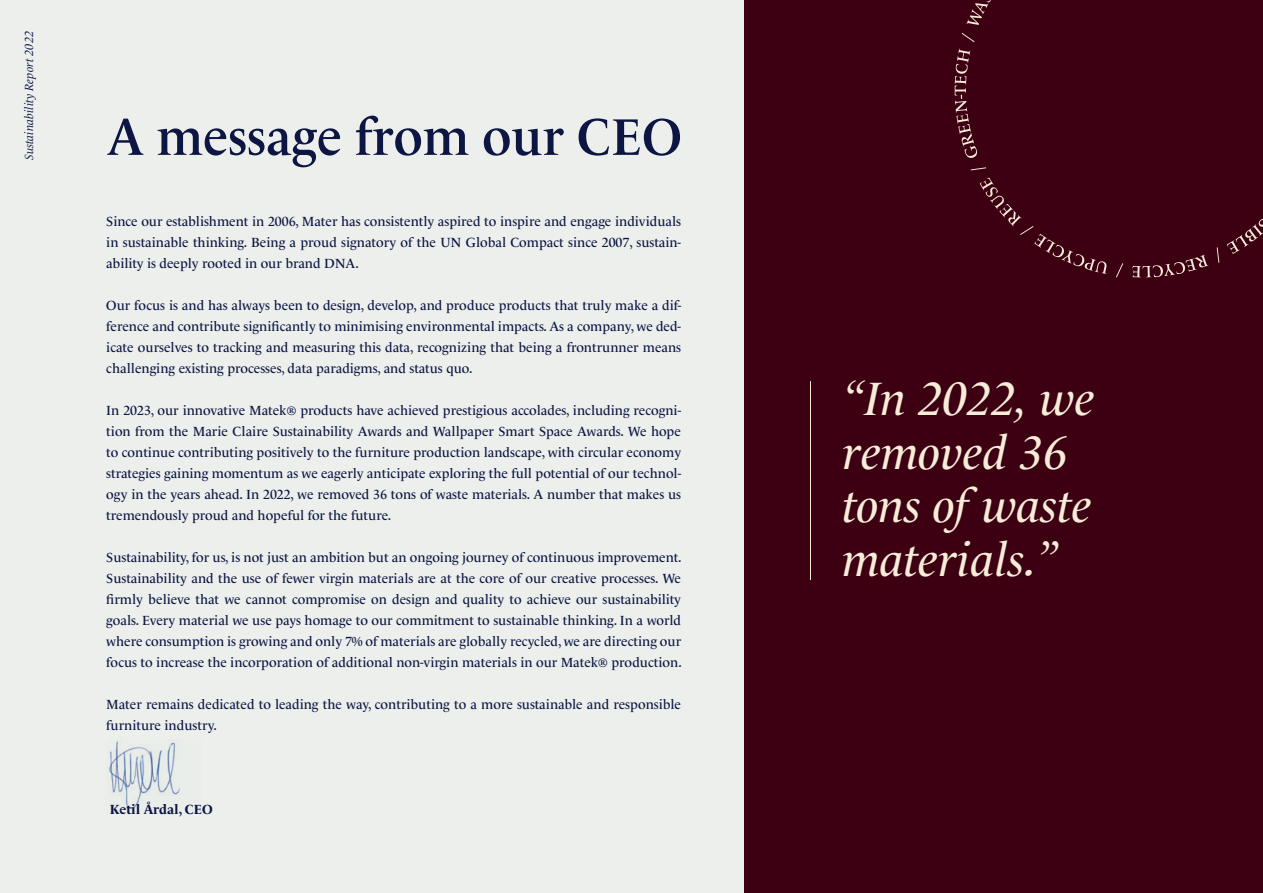
<style>
.page{position:relative;width:1263px;height:893px;background:#ecefec}
.page>*{position:absolute;margin:0;border:0;box-sizing:border-box;transform-origin:0 0}
.t1{font:600 52.5px "Le Monde Livre Std";color:#0d1642}
.t2{font:italic 47.7px/53.4px "Le Monde Livre Std";color:#f6ecd8}
.t3{font:13.5px/21px "Le Monde Livre Std";color:#0d1642;text-align:justify}
.t4{font:700 13.5px "Le Monde Livre Std";color:#0d1642}
.t5{font:italic 12px "Le Monde Livre Std";color:#0d1642}
</style>
<div class="page">
<div style="left:745px;top:0;width:518px;height:893px;background:#3d0013"></div>
<hr style="left:810px;top:381px;width:1px;height:199px;background:#f6ecd8">
<svg style="left:955px;top:0;width:308px;height:277px"></svg>
<img style="left:109px;top:741px;width:71px;height:68px">
<p class="t5" style="left:22px;top:160px;width:130px;rotate:-90deg">Sustainability Report 2022</p>
<h1 class="t1" style="left:107px;top:106px;width:576px">A message from our CEO</h1>
<p class="t3" style="left:106px;top:211px;width:576px">Since our establishment in 2006, Mater has consistently aspired to inspire and engage individuals in sustainable thinking. Being a proud signatory of the UN Global Compact since 2007, sustain&shy;ability is deeply rooted in our brand DNA.</p>
<p class="t3" style="left:106px;top:295px;width:576px">Our focus is and has always been to design, develop, and produce products that truly make a dif&shy;ference and contribute significantly to minimising environmental impacts. As a company, we ded&shy;icate ourselves to tracking and measuring this data, recognizing that being a frontrunner means challenging existing processes, data paradigms, and status quo.</p>
<p class="t3" style="left:106px;top:400px;width:576px">In 2023, our innovative Matek® products have achieved prestigious accolades, including recogni&shy;tion from the Marie Claire Sustainability Awards and Wallpaper Smart Space Awards. We hope to continue contributing positively to the furniture production landscape, with circular economy strategies gaining momentum as we eagerly anticipate exploring the full potential of our technol&shy;ogy in the years ahead. In 2022, we removed 36 tons of waste materials. A number that makes us tremendously proud and hopeful for the future.</p>
<p class="t3" style="left:106px;top:547px;width:577px">Sustainability, for us, is not just an ambition but an ongoing journey of continuous improvement.<br>Sustainability and the use of fewer virgin materials are at the core of our creative processes. We firmly believe that we cannot compromise on design and quality to achieve our sustainability goals. Every material we use pays homage to our commitment to sustainable thinking. In a world where consumption is growing and only 7% of materials are globally recycled, we are directing our focus to increase the incorporation of additional non-virgin materials in our Matek® production.</p>
<p class="t3" style="left:106px;top:694px;width:576px">Mater remains dedicated to leading the way, contributing to a more sustainable and responsible furniture industry.</p>
<p class="t4" style="left:110px;top:801px;width:105px">Ketil Årdal, CEO</p>
<h2 class="t2" style="left:843px;top:372px;width:254px">“In 2022, we removed 36 tons of waste materials.”</h2>
</div>
